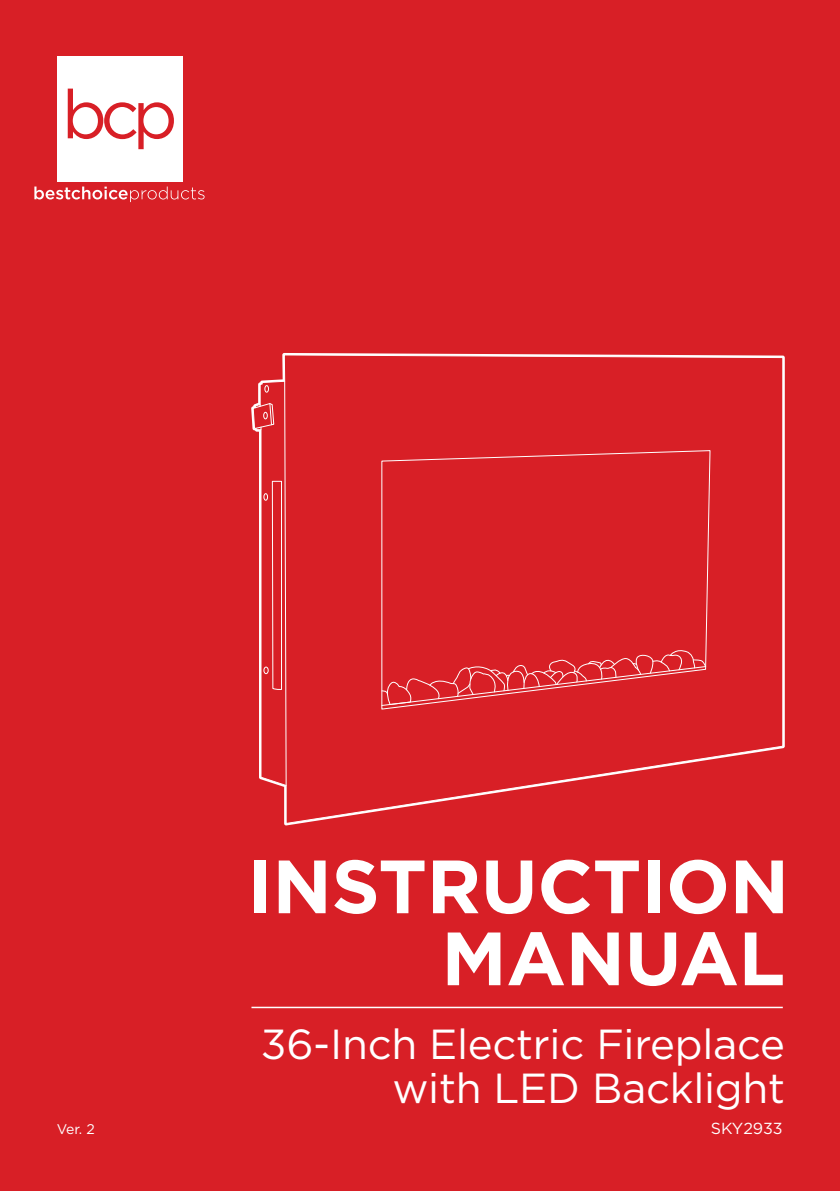
<style>
.page{position:relative;width:840px;height:1191px;background:#d81f26}
.page>*{position:absolute;margin:0;border:0;box-sizing:border-box;transform-origin:0 0}
.t1{font:700 75.2px/72px "Gotham";letter-spacing:-.005em;color:#fff;text-align:right}
.t2{font:42px/44px "Gotham";letter-spacing:-.005em;color:#fff;text-align:right}
.t3{font:16px "Gotham";color:#fff}
.t4{font:14px "Gotham";color:#fff}
</style>
<div class="page">
<hr style="left:251px;top:1007px;width:531px;height:1px;background:#fff">
<div style="left:57px;top:56px;width:125px;height:126px;background:#fff"></div>
<svg style="left:68px;top:89px;width:106px;height:60px"></svg>
<svg style="left:34px;top:187px;width:170px;height:15px"></svg>
<svg style="left:252px;top:354px;width:531px;height:471px"></svg>
<svg style="left:381px;top:450px;width:330px;height:260px"></svg>
<svg style="left:254px;top:380px;width:33px;height:406px"></svg>
<div style="left:264px;top:385px;width:5px;height:8px;border:1px solid #fff;border-radius:50%"></div>
<svg style="left:381px;top:647px;width:325px;height:60px"></svg>
<h1 class="t1" style="left:247px;top:850px;width:543px">INSTRUCTION<br>MANUAL</h1>
<p class="t2" style="left:261px;top:1021px;width:525px">36-Inch Electric Fireplace with LED Backlight</p>
<p class="t4" style="left:57px;top:1120px;width:40px">Ver. 2</p>
<p class="t3" style="left:710px;top:1118px;width:73px">SKY2933</p>
</div>
